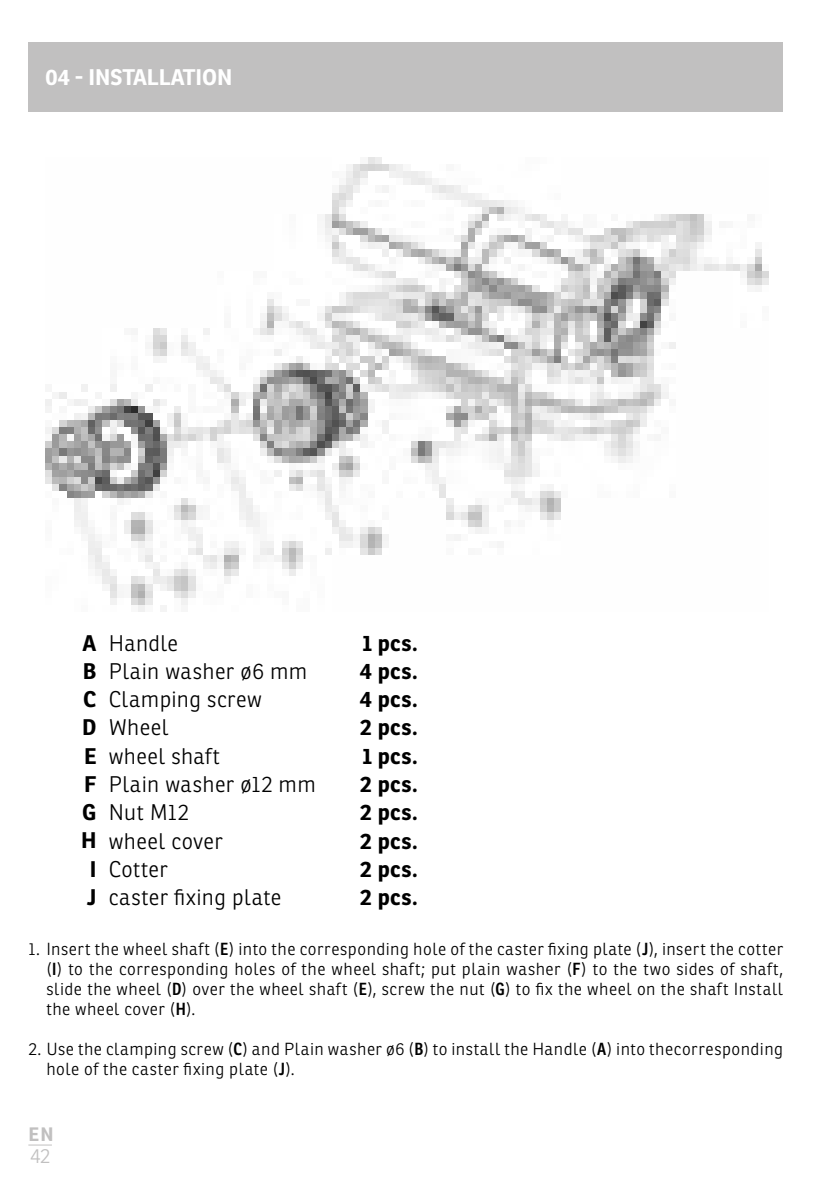
<style>
.page{position:relative;width:840px;height:1191px;background:#fff}
.page>*{position:absolute;margin:0;border:0;box-sizing:border-box;transform-origin:0 0}
.t1{font:300 22px/28.2px "Ronnia";letter-spacing:.015em;color:#000}
.t2{font:700 22px/28.2px "Ronnia";letter-spacing:.025em;color:#000;text-align:center}
.t3{font:700 22px "Ronnia";color:#fff}
.t4{font:300 20px "Ronnia";color:#c1c0c0}
.t5{font:700 18.8px "Ronnia";color:#c1c0c0}
.t6{font:300 17px/20px "Ronnia";letter-spacing:.03em;color:#000;text-align:justify}
.s1{font-family:"Ronnia Cond";font-weight:600}
</style>
<div class="page">
<svg style="left:28px;top:1144px;width:24px;height:1px"></svg>
<div style="left:28px;top:43px;width:754px;height:69px;background:#c1c0c0"></div>
<img style="left:45px;top:157px;width:722px;height:455px">
<p class="t3" style="left:45px;top:64px;width:188px">04 - INSTALLATION</p>
<p class="t2" style="left:81px;top:628px;width:17px">A<br>B<br>C<br>D<br>E<br>F<br>G<br>H<br>I<br>J</p>
<p class="t2" style="left:359px;top:628px;width:60px;text-align:justify">1 pcs.<br>4 pcs.<br>4 pcs.<br>2 pcs.<br>1 pcs.<br>2 pcs.<br>2 pcs.<br>2 pcs.<br>2 pcs.<br>2 pcs.</p>
<p class="t1" style="left:109px;top:628px;width:208px">Handle<br>Plain washer ø6 mm<br>Clamping screw<br>Wheel<br>wheel shaft<br>Plain washer ø12 mm<br>Nut M12<br>wheel cover<br>Cotter<br>caster fixing plate</p>
<p class="t6" style="left:46px;top:938px;width:738px;text-indent:-18px">1. Insert the wheel shaft (<span class="s1">E</span>) into the corresponding hole of the caster fixing plate (<span class="s1">J</span>), insert the cotter (<span class="s1">I</span>) to the corresponding holes of the wheel shaft; put plain washer (<span class="s1">F</span>) to the two sides of shaft, slide the wheel (<span class="s1">D</span>) over the wheel shaft (<span class="s1">E</span>), screw the nut (<span class="s1">G</span>) to fix the wheel on the shaft Install the wheel cover (<span class="s1">H</span>).</p>
<p class="t6" style="left:46px;top:1038px;width:737px;text-indent:-18px">2. Use the clamping screw (<span class="s1">C</span>) and Plain washer ø6 (<span class="s1">B</span>) to install the Handle (<span class="s1">A</span>) into thecorresponding hole of the caster fixing plate (<span class="s1">J</span>).</p>
<p class="t5" style="left:28px;top:1122px;width:27px">EN</p>
<p class="t4" style="left:30px;top:1143px;width:21px">42</p>
</div>
